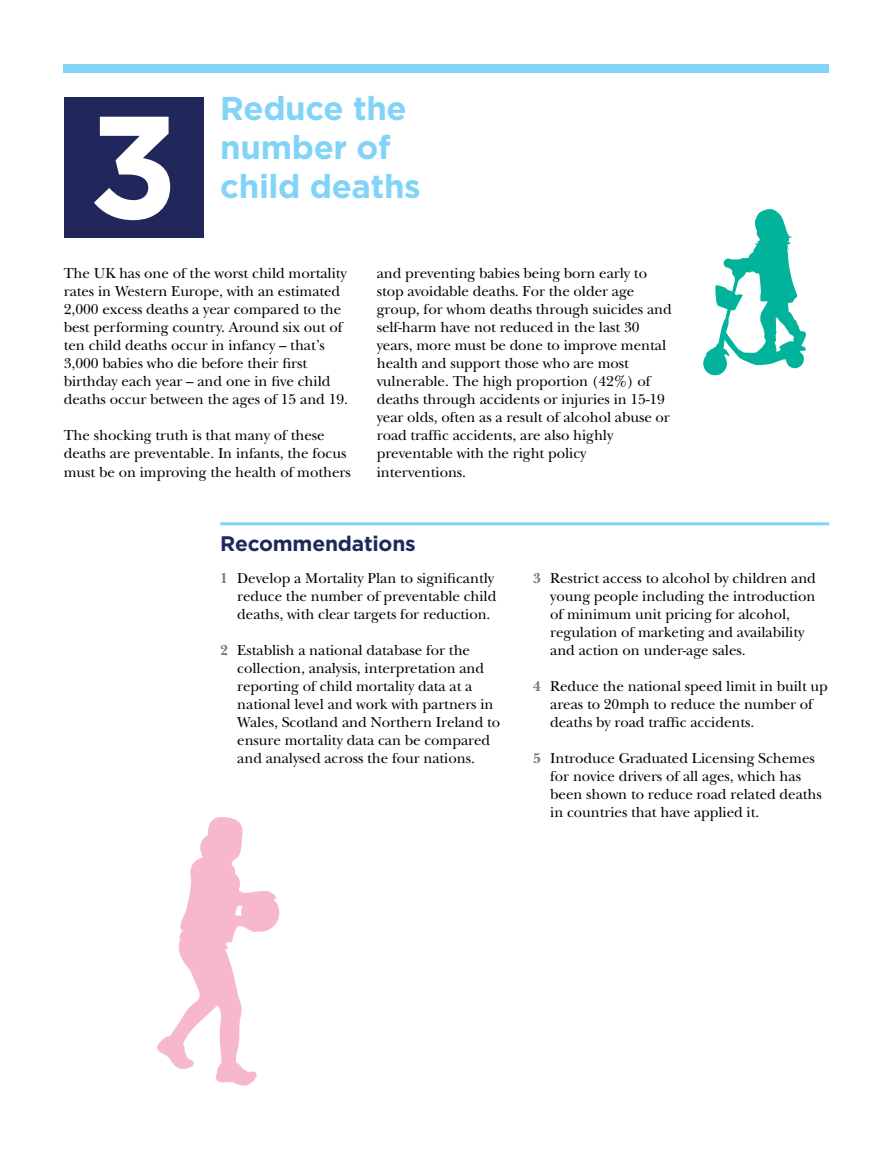
<style>
.page{position:relative;width:893px;height:1149px;background:#fff}
.page>*{position:absolute;margin:0;border:0;box-sizing:border-box;transform-origin:0 0}
.t1{font:700 145.2px "Gotham";color:#fff}
.t2{font:700 33px/39px "Gotham";letter-spacing:-.01em;color:#81d4f7}
.t3{font:700 21px "Gotham";letter-spacing:-.01em;color:#21275b}
.t4{font:15px/18px "New Baskerville Std";letter-spacing:-.005em;color:#000}
.s1{font-weight:700;color:#77787b}
</style>
<div class="page">
<div style="left:64px;top:64px;width:765px;height:8px;background:#81d4f7"></div>
<div style="left:64px;top:97px;width:139px;height:141px;background:#21275b"></div>
<hr style="left:220px;top:522px;width:609px;height:3px;background:#81d4f7">
<svg style="left:703px;top:209px;width:103px;height:166px"></svg>
<svg style="left:157px;top:817px;width:122px;height:269px"></svg>
<h1 class="t1" style="left:88px;top:71px;width:92px">3</h1>
<h2 class="t2" style="left:220px;top:89px;width:188px">Reduce the number of</h2>
<h2 class="t2" style="left:220px;top:167px;width:202px">child deaths</h2>
<p class="t4" style="left:64px;top:264px;width:286px">The UK has one of the worst child mortality rates in Western Europe, with an estimated 2,000 excess deaths a year compared to the best performing country. Around six out of ten child deaths occur in infancy – that’s 3,000 babies who die before their first birthday each year – and one in five child deaths occur between the ages of 15 and 19.</p>
<p class="t4" style="left:64px;top:426px;width:289px">The shocking truth is that many of these deaths are preventable. In infants, the focus must be on improving the health of mothers</p>
<p class="t4" style="left:377px;top:264px;width:297px">and preventing babies being born early to stop avoidable deaths. For the older age group, for whom deaths through suicides and self-harm have not reduced in the last 30 years, more must be done to improve mental health and support those who are most vulnerable. The high proportion (42%) of deaths through accidents or injuries in 15-19 year olds, often as a result of alcohol abuse or road traffic accidents, are also highly preventable with the right policy interventions.</p>
<h3 class="t3" style="left:220px;top:529px;width:197px">Recommendations</h3>
<p class="t4" style="left:237px;top:568px;width:261px;text-indent:-17px"><span class="s1">1</span> Develop a Mortality Plan to significantly reduce the number of preventable child deaths, with clear targets for reduction.</p>
<p class="t4" style="left:237px;top:640px;width:264px;text-indent:-17px"><span class="s1">2</span> Establish a national database for the collection, analysis, interpretation and reporting of child mortality data at a national level and work with partners in Wales, Scotland and Northern Ireland to ensure mortality data can be compared and analysed across the four nations.</p>
<p class="t4" style="left:550px;top:568px;width:267px;text-indent:-17px"><span class="s1">3</span> Restrict access to alcohol by children and young people including the introduction of minimum unit pricing for alcohol, regulation of marketing and availability and action on under-age sales.</p>
<p class="t4" style="left:550px;top:676px;width:279px;text-indent:-17px"><span class="s1">4</span> Reduce the national speed limit in built up areas to 20mph to reduce the number of deaths by road traffic accidents.</p>
<p class="t4" style="left:550px;top:748px;width:273px;text-indent:-17px"><span class="s1">5</span> Introduce Graduated Licensing Schemes for novice drivers of all ages, which has been shown to reduce road related deaths in countries that have applied it.</p>
</div>
